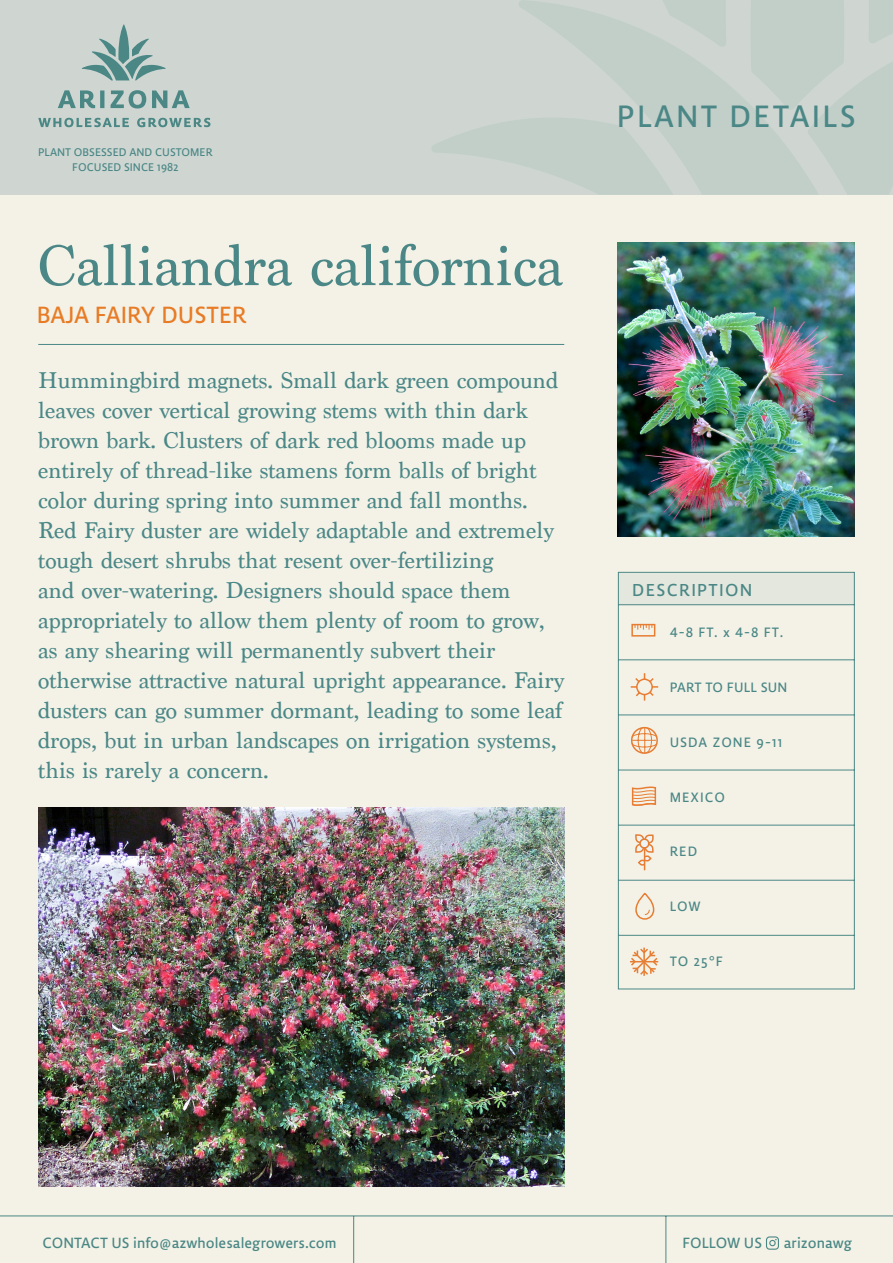
<style>
.page{position:relative;width:893px;height:1263px;background:#f4f2e7}
.page>*{position:absolute;margin:0;border:0;box-sizing:border-box;transform-origin:0 0}
.Títulos{font:60px "Marion";letter-spacing:-.005em;color:#4a8786}
.t1{font:37.5px "Lemon Sans";letter-spacing:.06em;color:#4a8786}
.t2{font:28.5px "Lemon Sans";color:#e87c26}
.párrafo{font:24px/30px "Marion";color:#4a8787}
.t3{font:21px "Lemon Sans";letter-spacing:.06em;color:#4a8786}
.t4{font:18px "Lemon Sans";color:#4a8785}
.Ficha{font:16.5px "Lemon Sans";letter-spacing:.045em;color:#4a8786}
.Ficha-2{font:16.5px "Lemon Sans";letter-spacing:.01em;color:#4a8786}
.t5{font:13.5px/15px "Lemon Sans";color:#4a8786;text-align:center}
</style>
<div class="page">
<div style="left:0;top:0;width:893px;height:195px;background:#cfd6d1"></div>
<svg style="left:432px;top:120px;width:86px;height:44px"></svg>
<svg style="left:819px;top:0;width:74px;height:194px"></svg>
<svg style="left:518px;top:0;width:301px;height:194px;fill:#c2cfc9"></svg>
<svg style="left:38px;top:24px;width:172px;height:103px"></svg>
<hr style="left:0;top:1215px;width:893px;height:1px;background:#4a8785">
<hr style="left:353px;top:1216px;width:1px;height:47px;background:#4a8785">
<hr style="left:665px;top:1216px;width:1px;height:47px;background:#4a8785">
<svg style="left:766px;top:1236px;width:13px;height:14px"></svg>
<svg style="left:618px;top:572px;width:237px;height:418px"></svg>
<div style="left:631px;top:624px;width:24px;height:13px;border:2px solid #e67d33"></div>
<svg style="left:635px;top:625px;width:17px;height:5px"></svg>
<svg style="left:631px;top:727px;width:27px;height:27px"></svg>
<svg style="left:635px;top:893px;width:20px;height:27px"></svg>
<svg style="left:634px;top:832px;width:21px;height:38px"></svg>
<svg style="left:629px;top:947px;width:30px;height:29px"></svg>
<svg style="left:631px;top:786px;width:26px;height:20px"></svg>
<svg style="left:629px;top:672px;width:31px;height:30px"></svg>
<hr style="left:38px;top:344px;width:526px;height:1px;background:#4a8787">
<img style="left:617px;top:243px;width:238px;height:293px">
<img style="left:38px;top:808px;width:526px;height:378px">
<p class="t5" style="left:38px;top:144px;width:176px">PLANT OBSESSED AND CUSTOMER<br>FOCUSED SINCE 1982</p>
<p class="Títulos" style="left:37px;top:230px;width:528px">Calliandra californica</p>
<p class="t2" style="left:37px;top:298px;width:211px">BAJA FAIRY DUSTER</p>
<p class="párrafo" style="left:38px;top:365px;width:527px">Hummingbird magnets. Small dark green compound leaves cover vertical growing stems with thin dark brown bark. Clusters of dark red blooms made up entirely of thread-like stamens form balls of bright color during spring into summer and fall months.<br>Red Fairy duster are widely adaptable and extremely tough desert shrubs that resent over-fertilizing<br>and over-watering. Designers should space them appropriately to allow them plenty of room to grow, as any shearing will permanently subvert their otherwise attractive natural upright appearance. Fairy dusters can go summer dormant, leading to some leaf drops, but in urban landscapes on irrigation systems, this is rarely a concern.</p>
<h2 class="t1" style="left:617px;top:95px;width:240px">PLANT DETAILS</h2>
<p class="t3" style="left:632px;top:578px;width:122px">DESCRIPTION</p>
<p class="Ficha" style="left:670px;top:623px;width:115px">4-8 FT. x 4-8 FT.</p>
<p class="Ficha-2" style="left:670px;top:678px;width:119px">PART TO FULL SUN</p>
<p class="Ficha" style="left:670px;top:733px;width:114px">USDA ZONE 9-11</p>
<p class="Ficha" style="left:670px;top:787px;width:57px">MEXICO</p>
<p class="Ficha" style="left:670px;top:842px;width:29px">RED</p>
<p class="Ficha" style="left:670px;top:897px;width:32px">LOW</p>
<p class="Ficha" style="left:670px;top:952px;width:55px">TO 25°F</p>
<p class="t4" style="left:43px;top:1232px;width:296px">CONTACT US info@azwholesalegrowers.com</p>
<p class="t4" style="left:682px;top:1232px;width:171px">FOLLOW US arizonawg</p>
</div>
